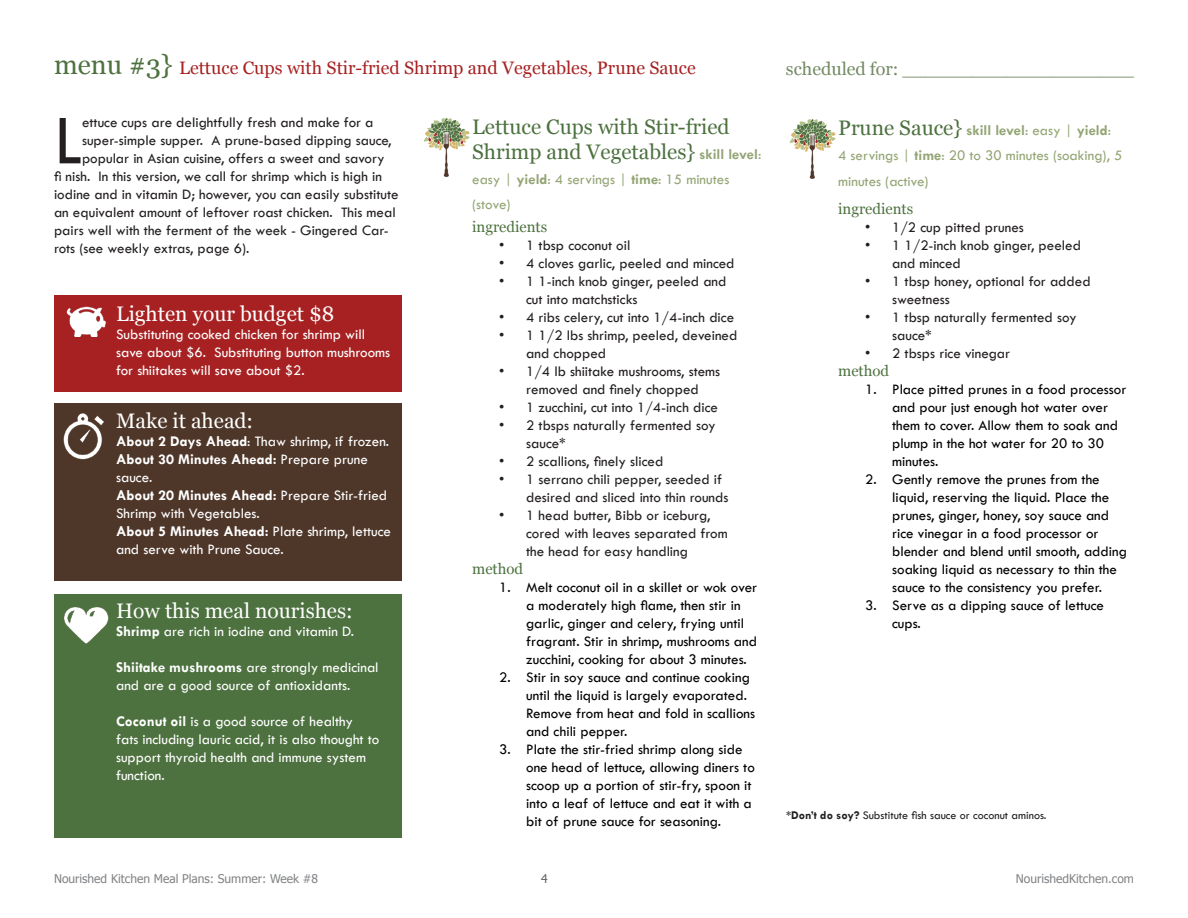
<style>
.page{position:relative;width:1188px;height:918px;background:#fff}
.page>*{position:absolute;margin:0;border:0;box-sizing:border-box;transform-origin:0 0}
.t1{font:72.9px "Tw Cen";color:#231f20}
.t2{font:21px/25.2px "Georgia";color:#4d713f}
.t3{font:21px "Georgia";color:#fff}
.t4{font:18px "Georgia";color:#a72122}
.t5{font:18px "Georgia";color:#738a62}
.t6{font:15px/18px "Tw Cen";color:#231f20}
.t7{font:15px/18px "Tw Cen";color:#000}
.t8{font:15px/18px "Tw Cen";color:#fff}
.t9{font:15px/25.2px "Tw Cen";color:#94a575}
.t10{font:15px "Georgia";color:#4d713f}
.t11{font:12px "Tahoma";color:#808285}
.t12{font:12px "Tw Cen";color:#231f20}
.t13{font:12px "Tahoma";color:#636366}
.s1{font-size:27px;color:#4d713f}
.s2{font-weight:700}
.s3{font-family:"Tw Cen";font-weight:700;font-size:15px;color:#94a575}
.s4{font-family:"Tw Cen";font-size:15px;color:#94a575}
.s5{font-family:"Georgia";font-size:21px;color:#4d713f}
</style>
<div class="page">
<div style="left:54px;top:295px;width:348px;height:97px;background:#a72122"></div>
<img style="left:423px;top:118px;width:47px;height:59px">
<img style="left:66px;top:306px;width:41px;height:31px">
<div style="left:54px;top:403px;width:348px;height:178px;background:#4e3629"></div>
<img style="left:63px;top:413px;width:41px;height:47px">
<div style="left:54px;top:594px;width:348px;height:243px;background:#4d713f"></div>
<img style="left:64px;top:607px;width:45px;height:37px">
<img style="left:789px;top:119px;width:47px;height:60px">
<p class="t4" style="left:54px;top:57px;width:643px"><span class="s1">menu #3}</span> Lettuce Cups with Stir-fried Shrimp and Vegetables, Prune Sauce</p>
<p class="t5" style="left:786px;top:58px;width:349px">scheduled for: ____________________</p>
<h1 class="t1" style="left:54px;top:96px;width:30px">L</h1>
<p class="t6" style="left:82px;top:114px;width:293px">ettuce cups are delightfully fresh and make for a</p>
<p class="t6" style="left:82px;top:132px;width:311px">super-simple supper. A prune-based dipping sauce,</p>
<p class="t6" style="left:82px;top:150px;width:304px">popular in Asian cuisine, offers a sweet and savory</p>
<p class="t6" style="left:54px;top:168px;width:329px">fi nish. In this version, we call for shrimp which is high in</p>
<p class="t6" style="left:54px;top:186px;width:346px">iodine and in vitamin D; however, you can easily substitute</p>
<p class="t6" style="left:54px;top:204px;width:343px">an equivalent amount of leftover roast chicken. This meal</p>
<p class="t6" style="left:54px;top:222px;width:336px">pairs well with the ferment of the week - Gingered Car-</p>
<p class="t6" style="left:54px;top:240px;width:197px">rots (see weekly extras, page 6).</p>
<h2 class="t3" style="left:116px;top:301px;width:220px">Lighten your budget $8</h2>
<p class="t8" style="left:116px;top:325px;width:276px">Substituting cooked chicken for shrimp will save about $6. Substituting button mushrooms for shiitakes will save about $2.</p>
<h2 class="t3" style="left:116px;top:408px;width:139px">Make it ahead:</h2>
<p class="t8" style="left:116px;top:432px;width:276px"><span class="s2">About 2 Days Ahead</span>: Thaw shrimp, if frozen.<br><span class="s2">About 30 Minutes Ahead:</span> Prepare prune sauce.<br><span class="s2">About 20 Minutes Ahead:</span> Prepare Stir-fried<br>Shrimp with Vegetables.<br><span class="s2">About 5 Minutes Ahead:</span> Plate shrimp, lettuce and serve with Prune Sauce.</p>
<h2 class="t3" style="left:116px;top:598px;width:238px">How this meal nourishes:</h2>
<p class="t8" style="left:116px;top:623px;width:239px"><span class="s2">Shrimp</span> are rich in iodine and vitamin D.</p>
<p class="t8" style="left:116px;top:659px;width:264px"><span class="s2">Shiitake mushrooms</span> are strongly medicinal and are a good source of antioxidants.</p>
<p class="t8" style="left:116px;top:713px;width:265px"><span class="s2">Coconut oil</span> is a good source of healthy<br>fats including lauric acid, it is also thought to support thyroid health and immune system function.</p>
<h2 class="t2" style="left:472px;top:114px;width:291px">Lettuce Cups with Stir-fried<br>Shrimp and Vegetables} <span class="s3">skill level</span><span class="s4">:</span></h2>
<p class="t9" style="left:472px;top:167px;width:259px">easy | <span class="s2">yield</span>: 4 servings | <span class="s2">time</span>: 15 minutes (stove)</p>
<p class="t10" style="left:472px;top:218px;width:77px">ingredients</p>
<p class="t6" style="left:499px;top:236px;width:133px">• 1 tbsp coconut oil</p>
<p class="t6" style="left:499px;top:254px;width:237px">• 4 cloves garlic, peeled and minced</p>
<p class="t6" style="left:526px;top:272px;width:202px;text-indent:-27px">• 1 1-inch knob ginger, peeled and cut into matchsticks</p>
<p class="t6" style="left:499px;top:308px;width:236px">• 4 ribs celery, cut into 1/4-inch dice</p>
<p class="t6" style="left:526px;top:326px;width:213px;text-indent:-27px">• 1 1/2 lbs shrimp, peeled, deveined and chopped</p>
<p class="t6" style="left:499px;top:362px;width:223px;text-align:center">• 1/4 lb shiitake mushrooms, stems removed and finely chopped</p>
<p class="t6" style="left:499px;top:398px;width:220px">• 1 zucchini, cut into 1/4-inch dice</p>
<p class="t6" style="left:526px;top:416px;width:191px;text-indent:-27px">• 2 tbsps naturally fermented soy sauce*</p>
<p class="t6" style="left:499px;top:452px;width:166px">• 2 scallions, finely sliced</p>
<p class="t6" style="left:526px;top:470px;width:204px;text-indent:-27px">• 1 serrano chili pepper, seeded if desired and sliced into thin rounds</p>
<p class="t6" style="left:526px;top:506px;width:203px;text-indent:-27px">• 1 head butter, Bibb or iceburg, cored with leaves separated from the head for easy handling</p>
<p class="t10" style="left:472px;top:560px;width:53px">method</p>
<p class="t7" style="left:526px;top:578px;width:233px;text-indent:-27px">1. Melt coconut oil in a skillet or wok over a moderately high flame, then stir in garlic, ginger and celery, frying until fragrant. Stir in shrimp, mushrooms and zucchini, cooking for about 3 minutes.</p>
<p class="t7" style="left:526px;top:668px;width:230px;text-indent:-27px">2. Stir in soy sauce and continue cooking until the liquid is largely evaporated.<br>Remove from heat and fold in scallions and chili pepper.</p>
<p class="t7" style="left:526px;top:740px;width:230px;text-indent:-27px">3. Plate the stir-fried shrimp along side one head of lettuce, allowing diners to scoop up a portion of stir-fry, spoon it into a leaf of lettuce and eat it with a bit of prune sauce for seasoning.</p>
<p class="t9" style="left:838px;top:118px;width:286px"><span class="s5">Prune Sauce}</span> <span class="s2">skill level</span>: easy | <span class="s2">yield</span>:<br>4 servings | <span class="s2">time</span>: 20 to 30 minutes (soaking), 5 minutes (active)</p>
<p class="t10" style="left:838px;top:200px;width:77px">ingredients</p>
<p class="t6" style="left:865px;top:219px;width:160px">• 1/2 cup pitted prunes</p>
<p class="t6" style="left:892px;top:237px;width:190px;text-indent:-27px">• 1 1/2-inch knob ginger, peeled and minced</p>
<p class="t6" style="left:892px;top:273px;width:200px;text-indent:-27px">• 1 tbsp honey, optional for added sweetness</p>
<p class="t6" style="left:892px;top:309px;width:186px;text-indent:-27px">• 1 tbsp naturally fermented soy sauce*</p>
<p class="t6" style="left:865px;top:345px;width:147px">• 2 tbsps rice vinegar</p>
<p class="t10" style="left:838px;top:362px;width:53px">method</p>
<p class="t7" style="left:892px;top:381px;width:236px;text-indent:-27px">1. Place pitted prunes in a food processor and pour just enough hot water over them to cover. Allow them to soak and plump in the hot water for 20 to 30 minutes.</p>
<p class="t7" style="left:892px;top:471px;width:236px;text-indent:-27px">2. Gently remove the prunes from the liquid, reserving the liquid. Place the prunes, ginger, honey, soy sauce and rice vinegar in a food processor or blender and blend until smooth, adding soaking liquid as necessary to thin the sauce to the consistency you prefer.</p>
<p class="t7" style="left:892px;top:597px;width:213px;text-indent:-27px">3. Serve as a dipping sauce of lettuce cups.</p>
<p class="t12" style="left:786px;top:808px;width:262px"><span class="s2">*Don’t do soy?</span> Substitute fish sauce or coconut aminos.</p>
<p class="t11" style="left:54px;top:871px;width:266px">Nourished Kitchen Meal Plans: Summer: Week #8</p>
<p class="t13" style="left:541px;top:871px;width:8px">4</p>
<p class="t11" style="left:1016px;top:871px;width:120px">NourishedKitchen.com</p>
</div>
